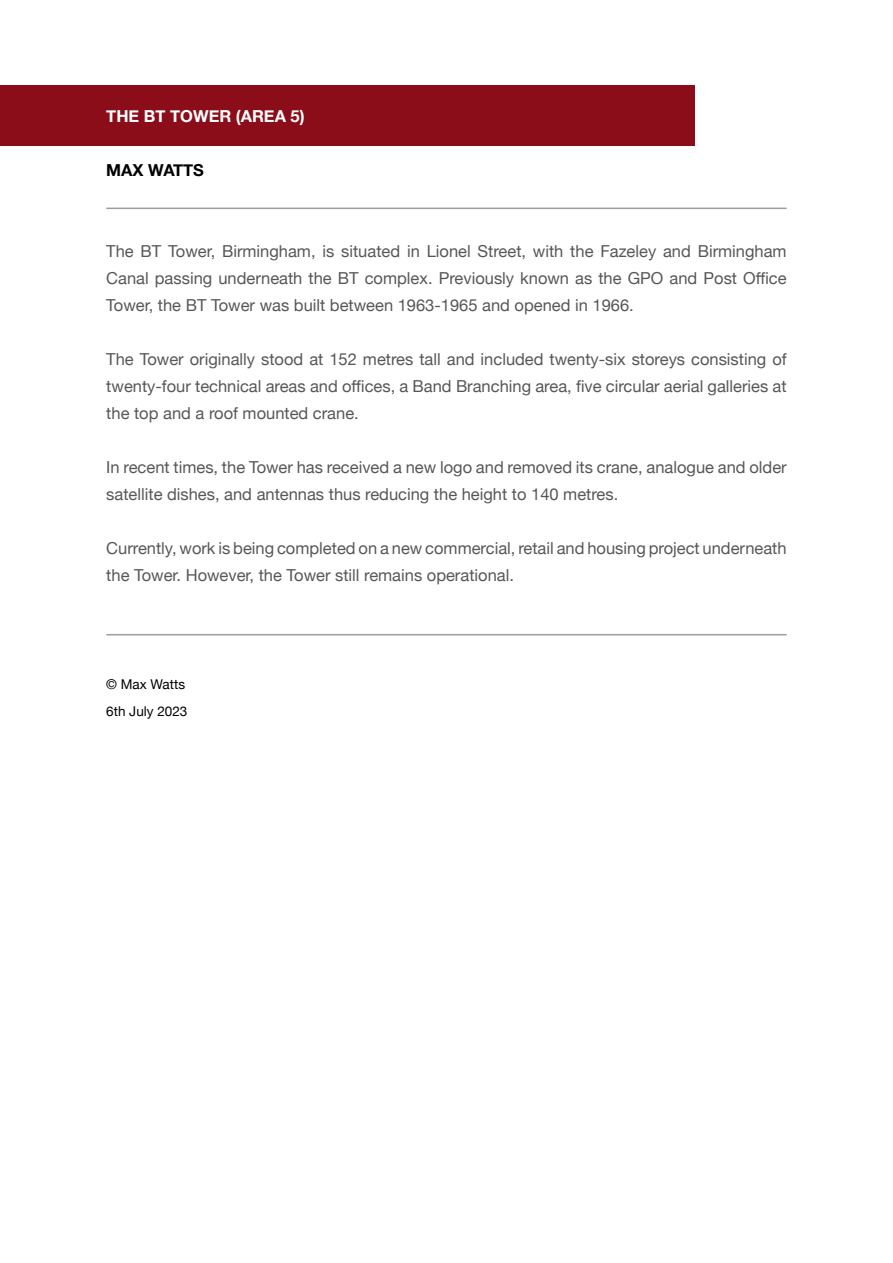
<style>
.page{position:relative;width:893px;height:1263px;background:#fff}
.page>*{position:absolute;margin:0;border:0;box-sizing:border-box;transform-origin:0 0}
.t1{font:16.5px/27px "Helvetica Neue";color:#575756;text-align:justify}
.t2{font:700 16.5px "Helvetica Neue";color:#fff}
.t3{font:700 16.5px "Helvetica Neue";color:#000}
.t4{font:13.5px "Helvetica Neue";color:#000}
</style>
<div class="page">
<div style="left:0;top:85px;width:694px;height:60px;background:#8b0d1a"></div>
<hr style="left:106px;top:208px;width:681px;height:1px;background:#9d9d9c">
<hr style="left:106px;top:634px;width:681px;height:1px;background:#9d9d9c">
<p class="t2" style="left:106px;top:104px;width:200px">THE BT TOWER (AREA 5)</p>
<p class="t3" style="left:106px;top:158px;width:99px">MAX WATTS</p>
<p class="t1" style="left:106px;top:239px;width:682px">The BT Tower, Birmingham, is situated in Lionel Street, with the Fazeley and Birmingham Canal passing underneath the BT complex. Previously known as the GPO and Post Office Tower, the BT Tower was built between 1963-1965 and opened in 1966.</p>
<p class="t1" style="left:106px;top:347px;width:682px">The Tower originally stood at 152 metres tall and included twenty-six storeys consisting of twenty-four technical areas and offices, a Band Branching area, five circular aerial galleries at the top and a roof mounted crane.</p>
<p class="t1" style="left:106px;top:455px;width:682px">In recent times, the Tower has received a new logo and removed its crane, analogue and older satellite dishes, and antennas thus reducing the height to 140 metres.</p>
<p class="t1" style="left:106px;top:536px;width:682px">Currently, work is being completed on a new commercial, retail and housing project underneath the Tower. However, the Tower still remains operational.</p>
<p class="t4" style="left:106px;top:675px;width:80px">© Max Watts</p>
<p class="t4" style="left:106px;top:702px;width:83px">6th July 2023</p>
</div>
